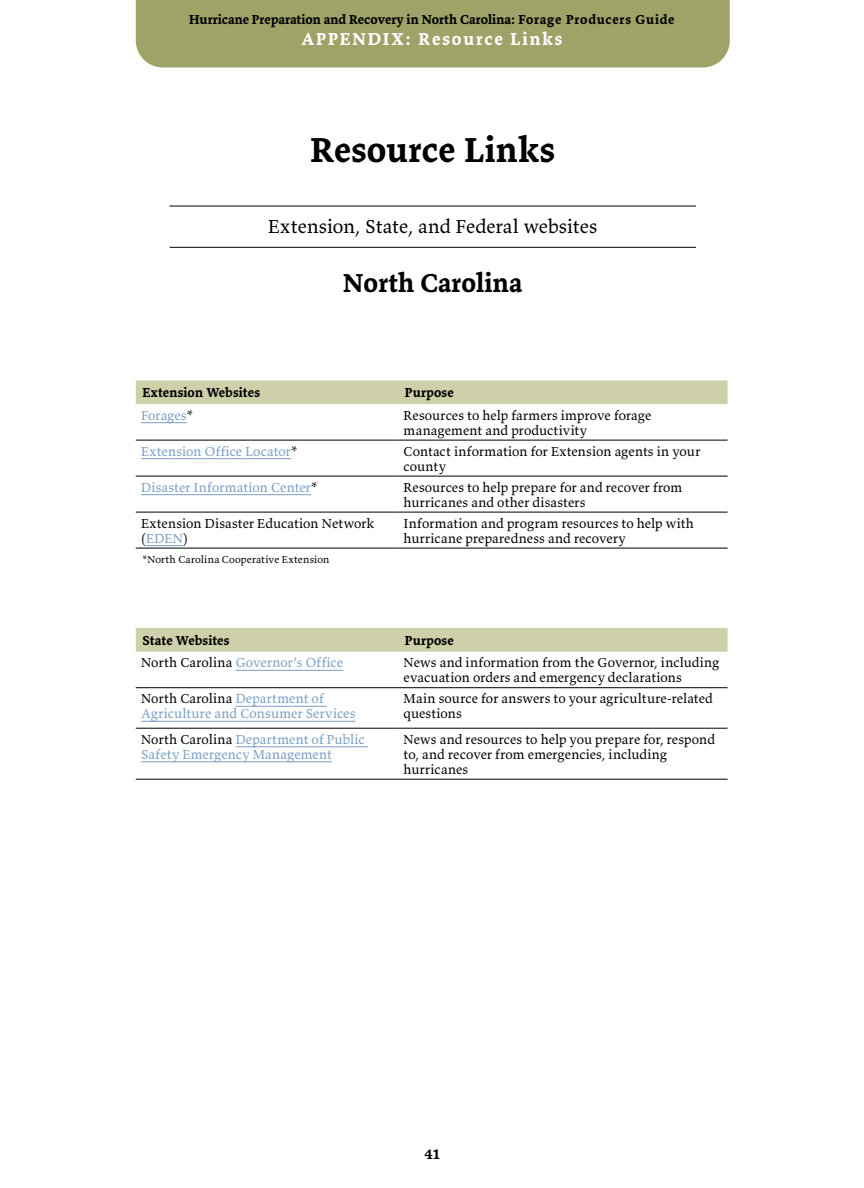
<style>
.page{position:relative;width:864px;height:1188px;background:#fff}
.page>*{position:absolute;margin:0;border:0;box-sizing:border-box;transform-origin:0 0}
.t1{font:700 36px "Valkyrie T3";letter-spacing:.01em;color:#000}
.t2{font:700 27px "Valkyrie T3";color:#000}
.t3{font:19.5px "Valkyrie T3";color:#000}
.t4{font:700 18px "Valkyrie T3";letter-spacing:.105em;color:#fff}
.t5{font:700 15px "Valkyrie T3";color:#000}
.t6{font:13.5px/15px "Valkyrie T3";letter-spacing:.005em;color:#000}
.t7{font:13.5px/15px "Valkyrie T3";letter-spacing:.01em;color:#799fc4}
.t8{font:700 13.5px "Valkyrie T3";letter-spacing:.01em;color:#000}
.t9{font:10.5px "Valkyrie T3";letter-spacing:.02em;color:#000}
.s1{color:#000}
.s2{color:#799fc4}
</style>
<div class="page">
<div style="left:136px;top:0;width:594px;height:68px;background:#9fa368"></div>
<hr style="left:170px;top:206px;width:526px;height:1px;background:#000">
<hr style="left:170px;top:247px;width:526px;height:1px;background:#000">
<div style="left:136px;top:380px;width:592px;height:24px;background:#ced0aa"></div>
<hr style="left:136px;top:440px;width:262px;height:1px;background:#000">
<hr style="left:398px;top:440px;width:330px;height:1px;background:#000">
<hr style="left:136px;top:476px;width:262px;height:1px;background:#000">
<hr style="left:398px;top:476px;width:330px;height:1px;background:#000">
<hr style="left:136px;top:512px;width:262px;height:1px;background:#000">
<hr style="left:398px;top:512px;width:330px;height:1px;background:#000">
<hr style="left:136px;top:548px;width:262px;height:1px;background:#000">
<hr style="left:398px;top:548px;width:330px;height:1px;background:#000">
<hr style="left:141px;top:422px;width:46px;height:1px;background:#799fc4">
<hr style="left:141px;top:458px;width:150px;height:1px;background:#799fc4">
<hr style="left:141px;top:494px;width:170px;height:1px;background:#799fc4">
<hr style="left:146px;top:545px;width:37px;height:1px;background:#799fc4">
<div style="left:136px;top:628px;width:592px;height:24px;background:#ced0aa"></div>
<hr style="left:136px;top:687px;width:262px;height:1px;background:#000">
<hr style="left:398px;top:687px;width:330px;height:1px;background:#000">
<hr style="left:136px;top:728px;width:262px;height:1px;background:#000">
<hr style="left:398px;top:728px;width:330px;height:1px;background:#000">
<hr style="left:136px;top:779px;width:262px;height:1px;background:#000">
<hr style="left:398px;top:779px;width:330px;height:1px;background:#000">
<hr style="left:236px;top:670px;width:107px;height:1px;background:#799fc4">
<hr style="left:236px;top:706px;width:91px;height:1px;background:#799fc4">
<hr style="left:141px;top:721px;width:214px;height:1px;background:#799fc4">
<hr style="left:236px;top:747px;width:132px;height:1px;background:#799fc4">
<hr style="left:141px;top:762px;width:191px;height:1px;background:#799fc4">
<p class="t8" style="left:189px;top:11px;width:487px">Hurricane Preparation and Recovery in North Carolina: Forage Producers Guide</p>
<h3 class="t4" style="left:301px;top:27px;width:263px">APPENDIX: Resource Links</h3>
<h1 class="t1" style="left:310px;top:127px;width:246px">Resource Links</h1>
<h3 class="t3" style="left:268px;top:214px;width:331px">Extension, State, and Federal websites</h3>
<h2 class="t2" style="left:343px;top:266px;width:181px">North Carolina</h2>
<p class="t8" style="left:143px;top:384px;width:119px">Extension Websites</p>
<p class="t8" style="left:405px;top:384px;width:50px">Purpose</p>
<p class="t7" style="left:141px;top:407px;width:53px">Forages<span class="s1">*</span></p>
<p class="t6" style="left:404px;top:407px;width:249px">Resources to help farmers improve forage management and productivity</p>
<p class="t7" style="left:141px;top:443px;width:158px">Extension Office Locator<span class="s1">*</span></p>
<p class="t6" style="left:404px;top:443px;width:298px">Contact information for Extension agents in your county</p>
<p class="t7" style="left:141px;top:479px;width:178px">Disaster Information Center<span class="s1">*</span></p>
<p class="t6" style="left:404px;top:479px;width:280px">Resources to help prepare for and recover from hurricanes and other disasters</p>
<p class="t6" style="left:141px;top:515px;width:235px">Extension Disaster Education Network (<span class="s2">EDEN</span>)</p>
<p class="t6" style="left:404px;top:515px;width:292px">Information and program resources to help with hurricane preparedness and recovery</p>
<p class="t9" style="left:143px;top:552px;width:189px">*North Carolina Cooperative Extension</p>
<p class="t8" style="left:143px;top:632px;width:89px">State Websites</p>
<p class="t8" style="left:405px;top:632px;width:50px">Purpose</p>
<p class="t7" style="left:141px;top:655px;width:204px"><span class="s1">North Carolina</span> Governor’s Office</p>
<p class="t6" style="left:404px;top:655px;width:317px">News and information from the Governor, including evacuation orders and emergency declarations</p>
<p class="t7" style="left:141px;top:691px;width:216px"><span class="s1">North Carolina</span> Department of<br>Agriculture and Consumer Services</p>
<p class="t6" style="left:404px;top:691px;width:311px">Main source for answers to your agriculture-related questions</p>
<p class="t7" style="left:141px;top:731px;width:225px"><span class="s1">North Carolina</span> Department of Public<br>Safety Emergency Management</p>
<p class="t6" style="left:404px;top:731px;width:313px">News and resources to help you prepare for, respond to, and recover from emergencies, including hurricanes</p>
<p class="t5" style="left:424px;top:1144px;width:17px">41</p>
</div>
